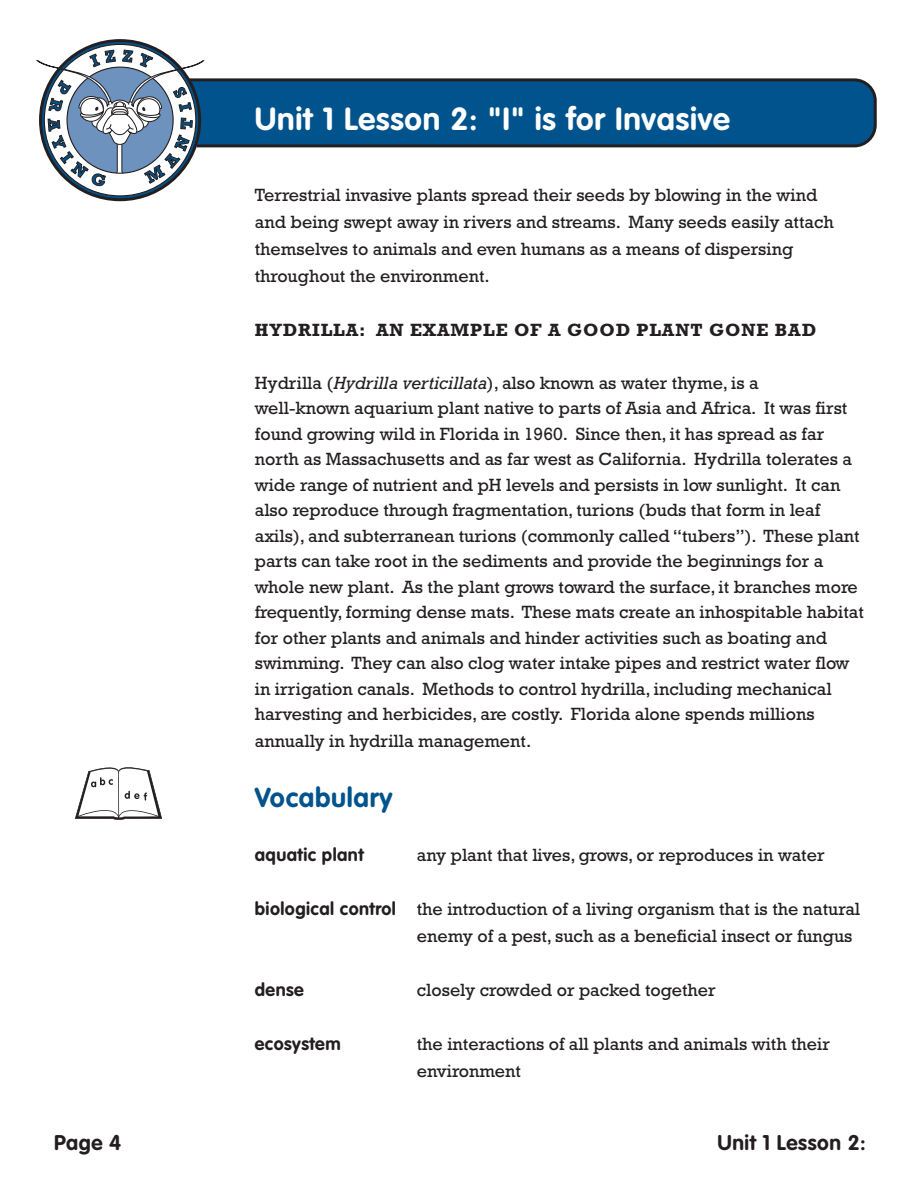
<style>
.page{position:relative;width:918px;height:1188px;background:#fff}
.page>*{position:absolute;margin:0;border:0;box-sizing:border-box;transform-origin:0 0}
.t1{font:700 31.5px "VAG Rounded";letter-spacing:.025em;color:#fff}
.t2{font:700 27px "VAG Rounded";letter-spacing:.025em;color:#00538d}
.t3{font:700 21px "VAG Rounded";letter-spacing:.025em;color:#231f20}
.t4{font:18px/25.7px "Rockwell";color:#231f20}
.t5{font:700 18px "Rockwell";letter-spacing:.05em;color:#231f20}
.t6{font:700 18px "VAG Rounded";letter-spacing:.025em;color:#231f20}
.s1{font-style:italic}
.s2{font-family:"VAG Rounded";font-weight:700}
</style>
<div class="page">
<svg style="left:205px;top:78px;width:672px;height:70px;background:#085185"></svg>
<svg style="left:36px;top:39px;width:169px;height:163px"></svg>
<svg style="left:75px;top:767px;width:87px;height:53px"></svg>
<p class="t3" style="left:54px;top:1130px;width:69px">Page 4</p>
<h1 class="t1" style="left:255px;top:101px;width:477px">Unit 1 Lesson 2: "I" is for Invasive</h1>
<p class="t4" style="left:255px;top:182px;width:580px;line-height:27px">Terrestrial invasive plants spread their seeds by blowing in the wind and being swept away in rivers and streams. Many seeds easily attach themselves to animals and even humans as a means of dispersing throughout the environment.</p>
<p class="t5" style="left:255px;top:320px;width:563px">HYDRILLA: AN EXAMPLE OF A GOOD PLANT GONE BAD</p>
<p class="t4" style="left:255px;top:370px;width:611px">Hydrilla (<span class="s1">Hydrilla verticillata</span>), also known as water thyme, is a<br>well-known aquarium plant native to parts of Asia and Africa. It was first found growing wild in Florida in 1960. Since then, it has spread as far north as Massachusetts and as far west as California. Hydrilla tolerates a wide range of nutrient and pH levels and persists in low sunlight. It can also reproduce through fragmentation, turions (buds that form in leaf axils), and subterranean turions (commonly called “tubers”). These plant parts can take root in the sediments and provide the beginnings for a whole new plant. As the plant grows toward the surface, it branches more frequently, forming dense mats. These mats create an inhospitable habitat for other plants and animals and hinder activities such as boating and swimming. They can also clog water intake pipes and restrict water flow in irrigation canals. Methods to control hydrilla, including mechanical harvesting and herbicides, are costly. Florida alone spends millions annually in hydrilla management.</p>
<h2 class="t2" style="left:255px;top:782px;width:139px">Vocabulary</h2>
<p class="t6" style="left:255px;top:844px;width:110px">aquatic plant</p>
<p class="t4" style="left:417px;top:842px;width:409px">any plant that lives, grows, or reproduces in water</p>
<p class="t4" style="left:417px;top:895px;width:445px;line-height:27px;text-indent:-162px"><span class="s2">biological control</span> the introduction of a living organism that is the natural enemy of a pest, such as a beneficial insect or fungus</p>
<p class="t6" style="left:255px;top:979px;width:51px">dense</p>
<p class="t4" style="left:417px;top:977px;width:300px">closely crowded or packed together</p>
<p class="t6" style="left:255px;top:1033px;width:87px">ecosystem</p>
<p class="t4" style="left:417px;top:1030px;width:415px;line-height:27px">the interactions of all plants and animals with their environment</p>
<p class="t3" style="left:717px;top:1130px;width:150px">Unit 1 Lesson 2:</p>
</div>
